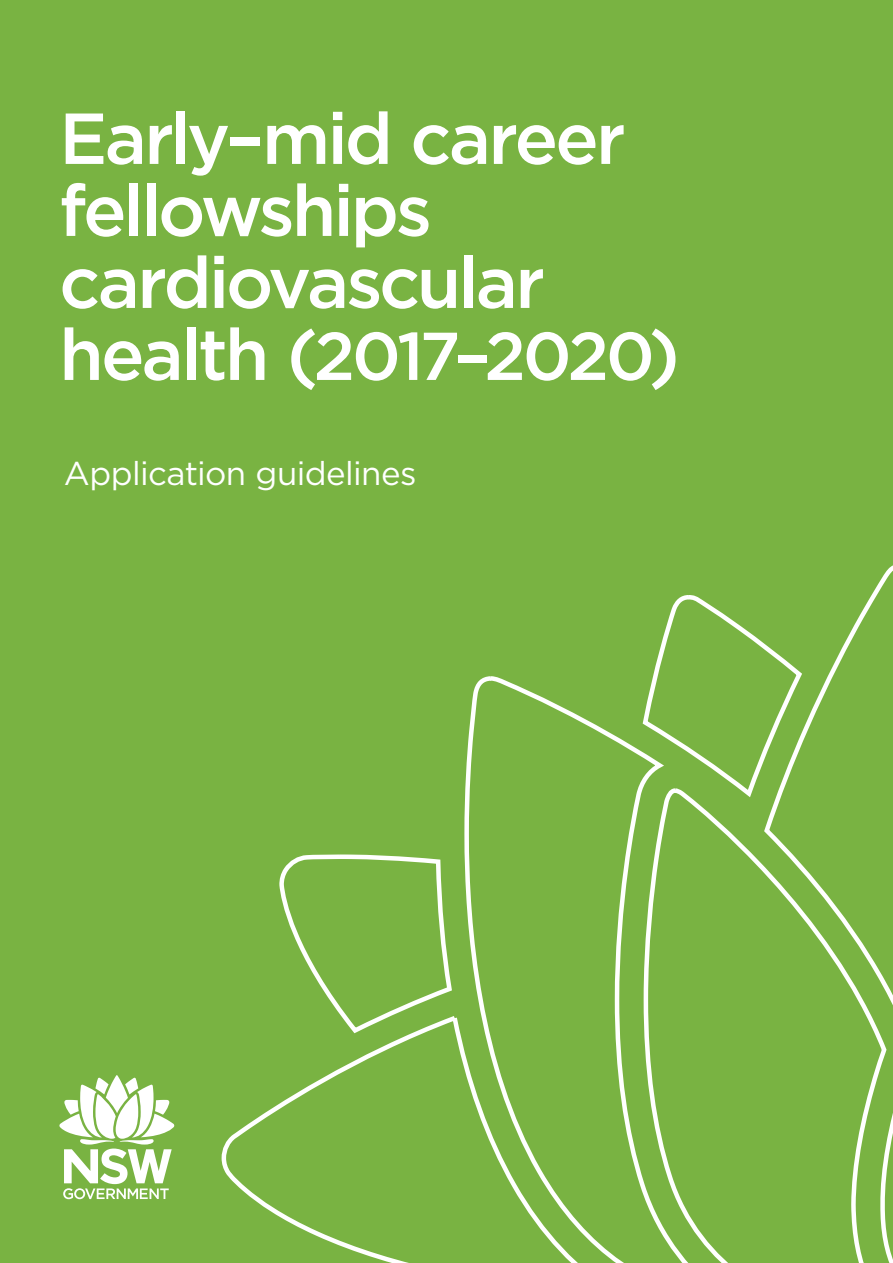
<style>
.page{position:relative;width:893px;height:1263px;background:#79b342}
.page>*{position:absolute;margin:0;border:0;box-sizing:border-box;transform-origin:0 0}
.t1{font:500 72px/72px "Gotham";letter-spacing:-.045em;color:#fff}
.t2{font:500 67.5px "Gotham";letter-spacing:-.05em;color:#fff}
.t3{font:33px "Gotham";letter-spacing:-.015em;color:#fff}
.s1{font-size:72px}
</style>
<div class="page">
<svg style="left:59px;top:1075px;width:115px;height:124px"></svg>
<svg style="left:221px;top:565px;width:672px;height:698px"></svg>
<p class="t1" style="left:59px;top:102px;width:568px">Early–mid career fellowships cardiovascular</p>
<p class="t2" style="left:59px;top:312px;width:622px"><span class="s1">health (</span>2017–2020<span class="s1">)</span></p>
<p class="t3" style="left:64px;top:452px;width:354px">Application guidelines</p>
</div>
